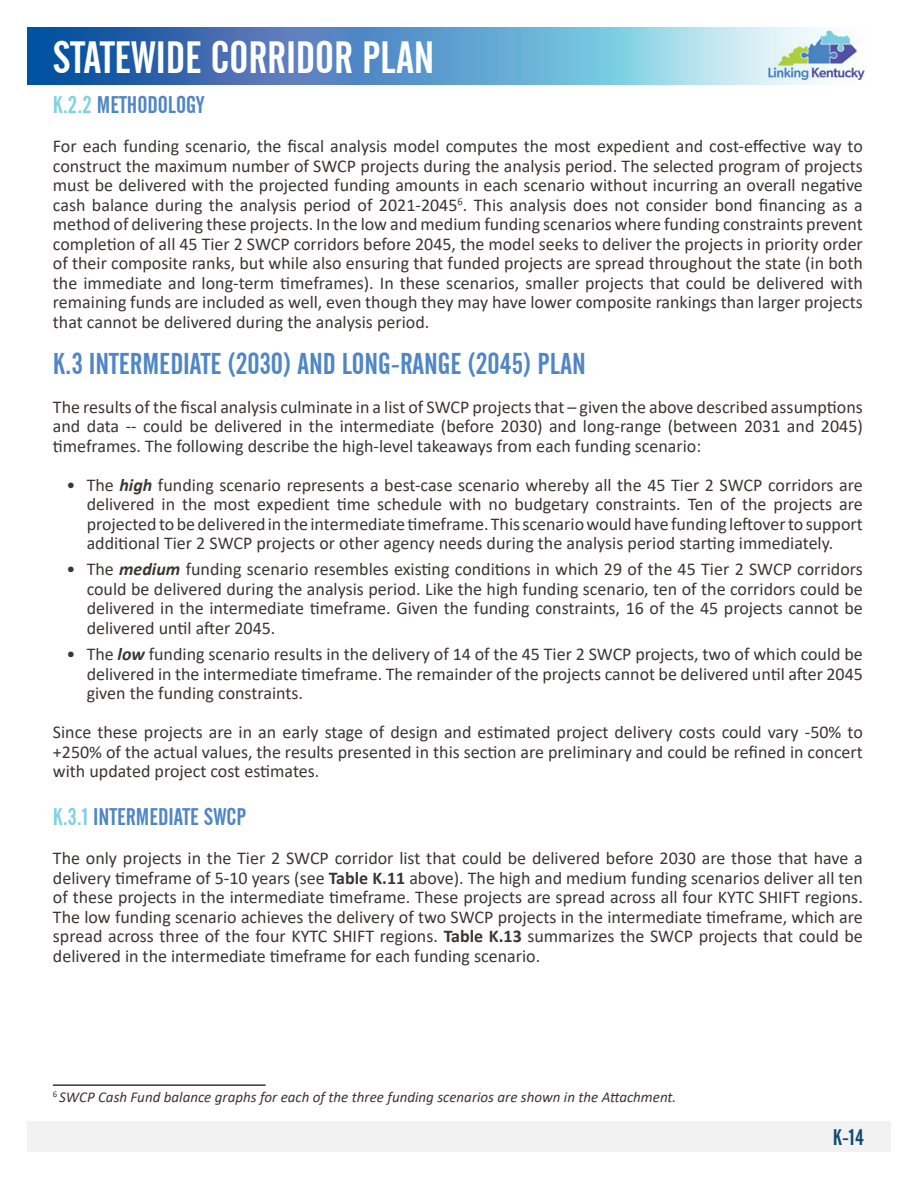
<style>
.page{position:relative;width:918px;height:1188px;background:#fff}
.page>*{position:absolute;margin:0;border:0;box-sizing:border-box;transform-origin:0 0}
.t1{font:45px "Alternate Gothic No 2 BT";color:#fff}
.t2{font:30px "Alternate Gothic No 2 BT";color:#4f86c6}
.t3{font:24px "Alternate Gothic No 2 BT";color:#4f86c6}
.t4{font:22.5px "Alternate Gothic No 2 BT";color:#124c6d}
.t5{font:18px/19.5px "Calibri";color:#3b3635;text-align:justify}
.t6{font:italic 15px "Calibri";color:#3b3635}
.s1{color:#7ed1e3}
.s2{font-weight:700;font-style:italic}
.s3{font-weight:700}
</style>
<div class="page">
<div style="left:27px;top:1122px;width:864px;height:30px;background:#f2f2f2"></div>
<svg style="left:27px;top:27px;width:838px;height:57px;background:#6199c9"></svg>
<img style="left:768px;top:31px;width:96px;height:49px">
<hr style="left:53px;top:1084px;width:213px;height:2px;background:#3b3635">
<h1 class="t1" style="left:53px;top:32px;width:383px">STATEWIDE CORRIDOR PLAN</h1>
<p class="t3" style="left:53px;top:92px;width:153px"><span class="s1">K.2.2</span> METHODOLOGY</p>
<p class="t5" style="left:53px;top:136px;width:812px">For each funding scenario, the fiscal analysis model computes the most expedient and cost-effective way to construct the maximum number of SWCP projects during the analysis period. The selected program of projects must be delivered with the projected funding amounts in each scenario without incurring an overall negative cash balance during the analysis period of 2021-2045<sup>6</sup>. This analysis does not consider bond financing as a method of delivering these projects. In the low and medium funding scenarios where funding constraints prevent completion of all 45 Tier 2 SWCP corridors before 2045, the model seeks to deliver the projects in priority order of their composite ranks, but while also ensuring that funded projects are spread throughout the state (in both the immediate and long-term timeframes). In these scenarios, smaller projects that could be delivered with remaining funds are included as well, even though they may have lower composite rankings than larger projects that cannot be delivered during the analysis period.</p>
<p class="t2" style="left:53px;top:346px;width:534px">K.3 INTERMEDIATE (2030) AND LONG-RANGE (2045) PLAN</p>
<p class="t5" style="left:53px;top:396px;width:812px">The results of the fiscal analysis culminate in a list of SWCP projects that – given the above described assumptions and data -- could be delivered in the intermediate (before 2030) and long-range (between 2031 and 2045) timeframes. The following describe the high-level takeaways from each funding scenario:</p>
<p class="t5" style="left:87px;top:474px;width:778px;text-indent:-20px">• The <span class="s2">high</span> funding scenario represents a best-case scenario whereby all the 45 Tier 2 SWCP corridors are delivered in the most expedient time schedule with no budgetary constraints. Ten of the projects are projected to be delivered in the intermediate timeframe. This scenario would have funding leftover to support additional Tier 2 SWCP projects or other agency needs during the analysis period starting immediately.</p>
<p class="t5" style="left:87px;top:559px;width:778px;text-indent:-20px">• The <span class="s2">medium</span> funding scenario resembles existing conditions in which 29 of the 45 Tier 2 SWCP corridors could be delivered during the analysis period. Like the high funding scenario, ten of the corridors could be delivered in the intermediate timeframe. Given the funding constraints, 16 of the 45 projects cannot be delivered until after 2045.</p>
<p class="t5" style="left:87px;top:644px;width:778px;text-indent:-20px">• The <span class="s2">low</span> funding scenario results in the delivery of 14 of the 45 Tier 2 SWCP projects, two of which could be delivered in the intermediate timeframe. The remainder of the projects cannot be delivered until after 2045 given the funding constraints.</p>
<p class="t5" style="left:53px;top:722px;width:812px">Since these projects are in an early stage of design and estimated project delivery costs could vary -50% to +250% of the actual values, the results presented in this section are preliminary and could be refined in concert with updated project cost estimates.</p>
<p class="t3" style="left:53px;top:804px;width:195px"><span class="s1">K.3.1</span> INTERMEDIATE SWCP</p>
<p class="t5" style="left:53px;top:848px;width:812px">The only projects in the Tier 2 SWCP corridor list that could be delivered before 2030 are those that have a delivery timeframe of 5-10 years (see <span class="s3">Table K.11</span> above). The high and medium funding scenarios deliver all ten of these projects in the intermediate timeframe. These projects are spread across all four KYTC SHIFT regions.<br>The low funding scenario achieves the delivery of two SWCP projects in the intermediate timeframe, which are spread across three of the four KYTC SHIFT regions. <span class="s3">Table K.13</span> summarizes the SWCP projects that could be delivered in the intermediate timeframe for each funding scenario.</p>
<p class="t6" style="left:53px;top:1087px;width:625px"><sup>6</sup> SWCP Cash Fund balance graphs for each of the three funding scenarios are shown in the Attachment.</p>
<p class="t4" style="left:833px;top:1125px;width:33px">K-14</p>
</div>
